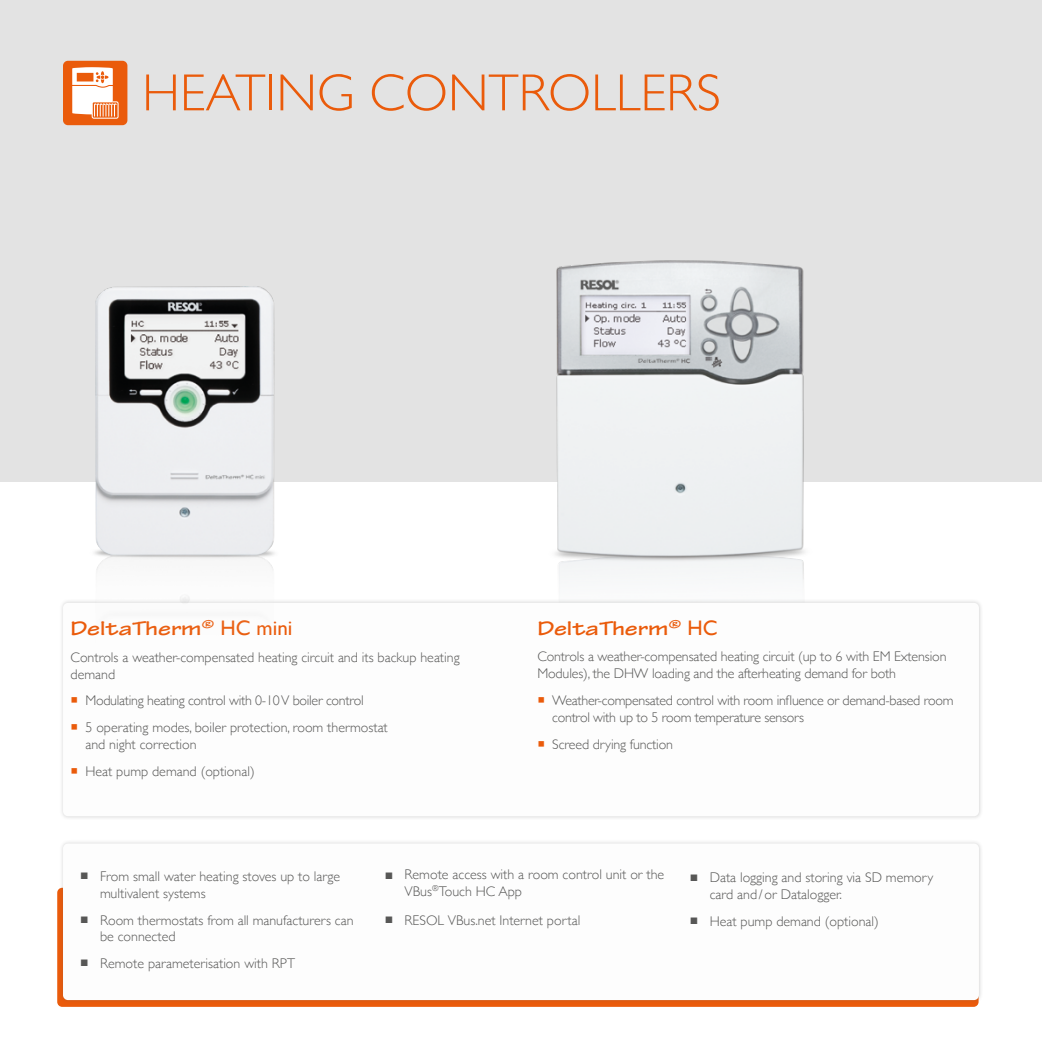
<style>
.page{position:relative;width:1042px;height:1042px;background:#fff}
.page>*{position:absolute;margin:0;border:0;box-sizing:border-box;transform-origin:0 0}
.t1{font:300 52.5px "Gill Sans";color:#ea5b0b}
.t2{font:700 expanded 21px "Tekton Pro";color:#ea5b0b}
.t3{font:300 14px/16.8px "Gill Sans";color:#575756}
.t4{font:300 14px/16.8px "Gill Sans";letter-spacing:-.02em;color:#575756}
.s1{font-family:"Gill Sans";font-weight:400;font-stretch:normal}
.s2{color:#ea5b0b}
.s3{font-family:"Arial";font-weight:700}
</style>
<div class="page">
<div style="left:0;top:0;width:1042px;height:481px;background:#e3e3e3"></div>
<img style="left:494px;top:260px;width:375px;height:324px">
<div style="left:63px;top:61px;width:64px;height:64px;background:#ea5b0b;border-radius:5px"></div>
<svg style="left:72px;top:67px;width:47px;height:52px"></svg>
<div style="left:59px;top:598px;width:924px;height:222px;background:#f0f0f0"></div>
<div style="left:63px;top:603px;width:916px;height:213px;background:#fdfdfd;border-radius:5px"></div>
<div style="left:57px;top:888px;width:921px;height:119px;background:#ea5b0b;border-radius:5px"></div>
<div style="left:59px;top:839px;width:924px;height:164px;background:#575756;opacity:.24"></div>
<div style="left:63px;top:843px;width:916px;height:157px;background:#fdfdfd;border-radius:5px"></div>
<img style="left:38px;top:286px;width:293px;height:420px">
<h1 class="t1" style="left:142px;top:52px;width:580px">HEATING CONTROLLERS</h1>
<h2 class="t2" style="left:71px;top:616px;width:223px">DeltaTherm<sup>®</sup> <span class="s1">HC mini</span></h2>
<p class="t3" style="left:71px;top:648px;width:391px">Controls a weather-compensated heating circuit and its backup heating demand</p>
<p class="t4" style="left:71px;top:692px;width:295px"><span class="s2">○</span> Modulating heating control with 0-10 V boiler control</p>
<p class="t3" style="left:85px;top:718px;width:304px;text-indent:-15px"><span class="s2">○</span> 5 operating modes, boiler protection, room thermostat and night correction</p>
<p class="t3" style="left:71px;top:762px;width:186px"><span class="s2">○</span> Heat pump demand (optional)</p>
<h2 class="t2" style="left:537px;top:615px;width:182px">DeltaTherm<sup>®</sup> <span class="s1">HC</span></h2>
<p class="t3" style="left:537px;top:648px;width:411px">Controls a weather-compensated heating circuit (up to 6 with EM Extension<br>Modules), the DHW loading and the afterheating demand for both</p>
<p class="t4" style="left:552px;top:691px;width:403px;text-indent:-15px"><span class="s2">○</span> Weather-compensated control with room influence or demand-based room control with up to 5 room temperature sensors</p>
<p class="t3" style="left:537px;top:735px;width:137px"><span class="s2">○</span> Screed drying function</p>
<p class="t3" style="left:100px;top:867px;width:242px;text-indent:-20px"><span class="s3">■</span> From small water heating stoves up to large multivalent systems</p>
<p class="t3" style="left:100px;top:911px;width:255px;text-indent:-20px"><span class="s3">■</span> Room thermostats from all manufacturers can be connected</p>
<p class="t3" style="left:80px;top:954px;width:216px"><span class="s3">■</span> Remote parameterisation with RPT</p>
<p class="t3" style="left:404px;top:865px;width:261px;text-indent:-20px"><span class="s3">■</span> Remote access with a room control unit or the<br>VBus<sup>®</sup>Touch HC App</p>
<p class="t3" style="left:385px;top:911px;width:197px"><span class="s3">■</span> RESOL VBus.net Internet portal</p>
<p class="t3" style="left:709px;top:868px;width:225px;text-indent:-20px"><span class="s3">■</span> Data logging and storing via SD memory card and/or Datalogger.</p>
<p class="t3" style="left:690px;top:912px;width:190px"><span class="s3">■</span> Heat pump demand (optional)</p>
</div>
